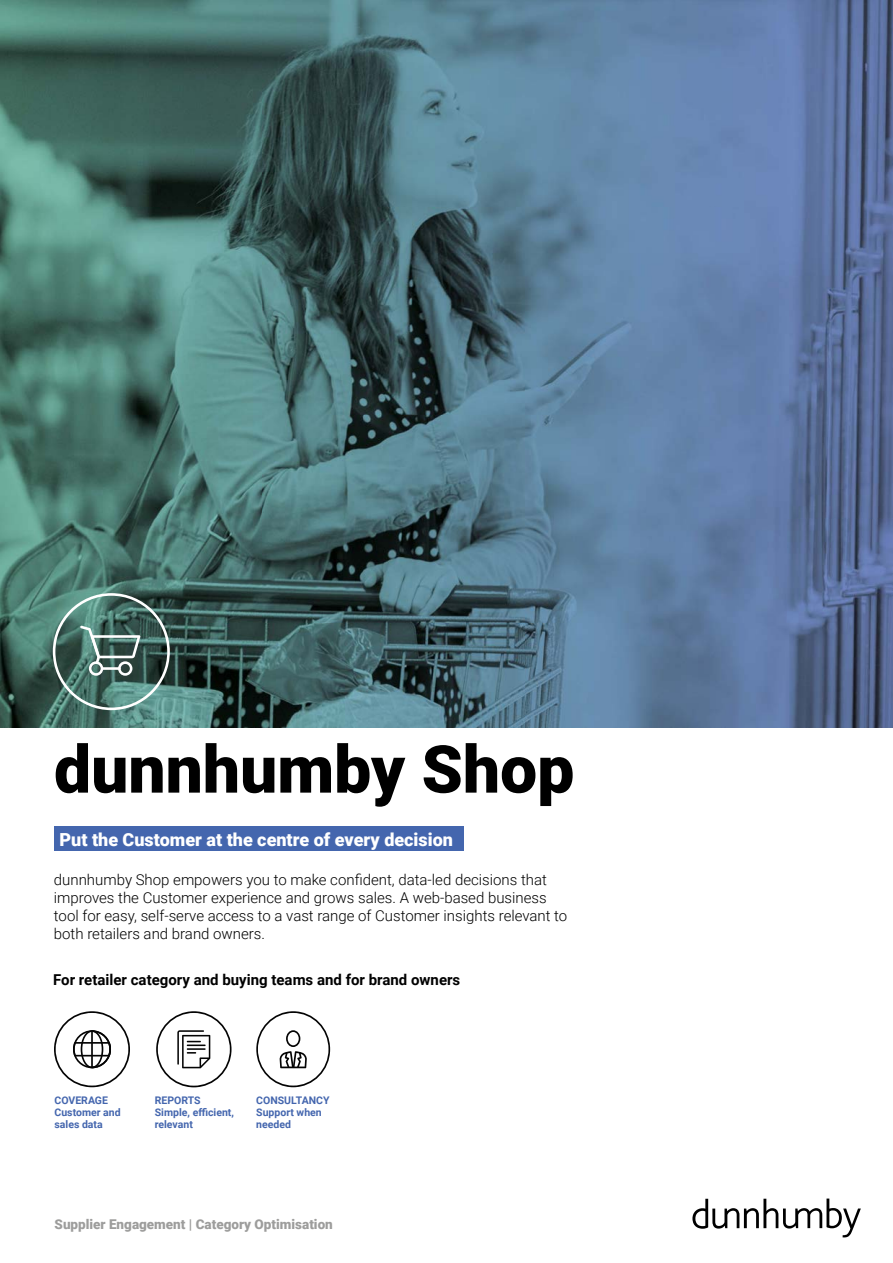
<style>
.page{position:relative;width:893px;height:1263px;background:#fff}
.page>*{position:absolute;margin:0;border:0;box-sizing:border-box;transform-origin:0 0}
.t1{font:900 66px "Roboto";color:#000}
.t2{font:900 18px "Roboto";color:#fff}
.t3{font:300 15px/18px "Roboto";color:#000}
.t4{font:700 15px "Roboto";color:#000}
.t5{font:900 13.5px "Roboto";color:#9d9d9c}
.t6{font:700 10.5px/12px "Roboto";color:#4466ae}
</style>
<div class="page">
<svg style="left:692px;top:1198px;width:169px;height:39px"></svg>
<img style="left:0;top:0;width:893px;height:727px">
<div style="left:54px;top:826px;width:409px;height:25px;background:#4466ae"></div>
<svg style="left:53px;top:593px;width:117px;height:117px;background:#577a73"></svg>
<svg style="left:54px;top:1011px;width:76px;height:76px"></svg>
<svg style="left:156px;top:1011px;width:76px;height:76px"></svg>
<svg style="left:256px;top:1011px;width:74px;height:76px"></svg>
<h1 class="t1" style="left:54px;top:723px;width:522px">dunnhumby Shop</h1>
<p class="t2" style="left:60px;top:826px;width:395px">Put the Customer at the centre of every decision</p>
<p class="t3" style="left:54px;top:870px;width:515px">dunnhumby Shop empowers you to make confident, data-led decisions that improves the Customer experience and grows sales. A web-based business tool for easy, self-serve access to a vast range of Customer insights relevant to both retailers and brand owners.</p>
<p class="t4" style="left:53px;top:969px;width:409px">For retailer category and buying teams and for brand owners</p>
<p class="t6" style="left:55px;top:1093px;width:68px">COVERAGE<br>Customer and sales data</p>
<p class="t6" style="left:155px;top:1093px;width:81px">REPORTS<br>Simple, efficient, relevant</p>
<p class="t6" style="left:256px;top:1093px;width:75px">CONSULTANCY<br>Support when needed</p>
<p class="t5" style="left:55px;top:1215px;width:280px">Supplier Engagement | Category Optimisation</p>
</div>
